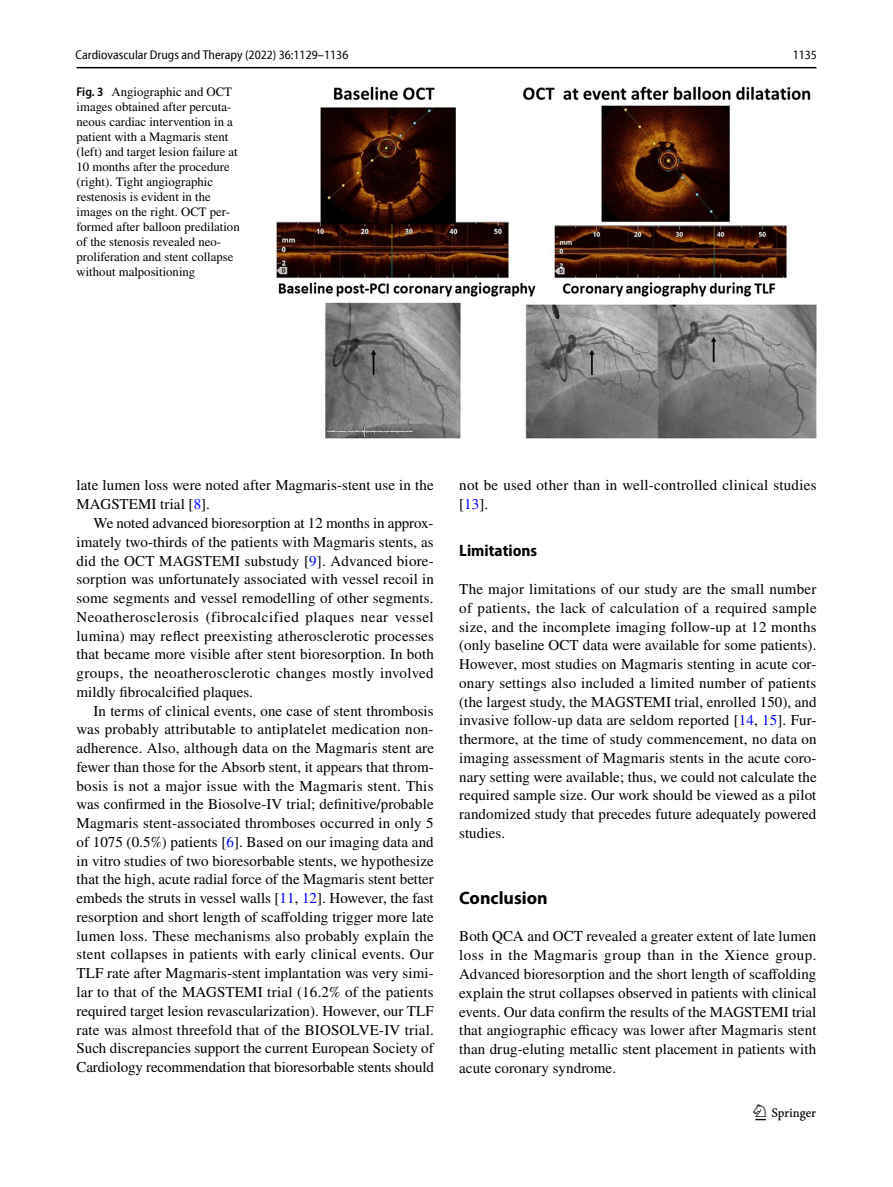
<style>
.page{position:relative;width:893px;height:1187px;background:#fff}
.page>*{position:absolute;margin:0;border:0;box-sizing:border-box;transform-origin:0 0}
.t1{font:22.5px "Springnew Regular 3";color:#000}
.t2{font:700 18px "Myriad Pro";color:#000}
.t3{font:700 semi-condensed 16.5px "Myriad Pro";color:#000}
.t4{font:15px/18.8px "STIX";letter-spacing:.005em;color:#000;text-align:justify}
.t5{font:12.75px/15px "STIX";color:#000}
.t6{font:semi-condensed 12.75px "Myriad Pro Unic";color:#000}
.s1{font-family:"Myriad Pro";font-weight:600;font-stretch:semi-condensed}
.s2{color:#00f}
</style>
<div class="page">
<hr style="left:77px;top:67px;width:739px;height:1px;background:#000">
<img style="left:276px;top:87px;width:540px;height:351px">
<p class="t6" style="left:76px;top:50px;width:274px">Cardiovascular Drugs and Therapy (2022) 36:1129–1136</p>
<p class="t6" style="left:793px;top:50px;width:26px">1135</p>
<p class="t5" style="left:77px;top:85px;width:165px"><span class="s1">Fig. 3</span> Angiographic and OCT images obtained after percuta&shy;neous cardiac intervention in a patient with a Magmaris stent (left) and target lesion failure at<br>10 months after the procedure (right). Tight angiographic restenosis is evident in the images on the right. OCT per&shy;formed after balloon predilation of the stenosis revealed neo&shy;proliferation and stent collapse without malpositioning</p>
<p class="t4" style="left:77px;top:477px;width:359px">late lumen loss were noted after Magmaris-stent use in the<br>MAGSTEMI trial [<span class="s2">8</span>].</p>
<p class="t4" style="left:77px;top:514px;width:359px;text-indent:17px">We noted advanced bioresorption at 12 months in approx&shy;imately two-thirds of the patients with Magmaris stents, as did the OCT MAGSTEMI substudy [<span class="s2">9</span>]. Advanced biore&shy;sorption was unfortunately associated with vessel recoil in some segments and vessel remodelling of other segments.<br>Neoatherosclerosis (fibrocalcified plaques near vessel lumina) may reflect preexisting atherosclerotic processes that became more visible after stent bioresorption. In both groups, the neoatherosclerotic changes mostly involved mildly fibrocalcified plaques.</p>
<p class="t4" style="left:77px;top:702px;width:359px;text-indent:17px">In terms of clinical events, one case of stent thrombosis was probably attributable to antiplatelet medication non&shy;adherence. Also, although data on the Magmaris stent are fewer than those for the Absorb stent, it appears that throm&shy;bosis is not a major issue with the Magmaris stent. This was confirmed in the Biosolve-IV trial; definitive/probable Magmaris stent-associated thromboses occurred in only 5 of 1075 (0.5%) patients [<span class="s2">6</span>]. Based on our imaging data and in vitro studies of two bioresorbable stents, we hypothesize that the high, acute radial force of the Magmaris stent better embeds the struts in vessel walls [<span class="s2">11</span>, <span class="s2">12</span>]. However, the fast resorption and short length of scaffolding trigger more late lumen loss. These mechanisms also probably explain the stent collapses in patients with early clinical events. Our TLF rate after Magmaris-stent implantation was very simi&shy;lar to that of the MAGSTEMI trial (16.2% of the patients required target lesion revascularization). However, our TLF rate was almost threefold that of the BIOSOLVE-IV trial.<br>Such discrepancies support the current European Society of Cardiology recommendation that bioresorbable stents should</p>
<p class="t4" style="left:459px;top:477px;width:359px">not be used other than in well-controlled clinical studies [<span class="s2">13</span>].</p>
<p class="t3" style="left:459px;top:541px;width:79px">Limitations</p>
<p class="t4" style="left:459px;top:580px;width:359px">The major limitations of our study are the small number of patients, the lack of calculation of a required sample size, and the incomplete imaging follow-up at 12 months (only baseline OCT data were available for some patients).<br>However, most studies on Magmaris stenting in acute cor&shy;onary settings also included a limited number of patients (the largest study, the MAGSTEMI trial, enrolled 150), and invasive follow-up data are seldom reported [<span class="s2">14</span>, <span class="s2">15</span>]. Fur&shy;thermore, at the time of study commencement, no data on imaging assessment of Magmaris stents in the acute coro&shy;nary setting were available; thus, we could not calculate the required sample size. Our work should be viewed as a pilot randomized study that precedes future adequately powered studies.</p>
<p class="t2" style="left:459px;top:886px;width:90px">Conclusion</p>
<p class="t4" style="left:459px;top:928px;width:359px">Both QCA and OCT revealed a greater extent of late lumen loss in the Magmaris group than in the Xience group.<br>Advanced bioresorption and the short length of scaffolding explain the strut collapses observed in patients with clinical events. Our data confirm the results of the MAGSTEMI trial that angiographic efficacy was lower after Magmaris stent than drug-eluting metallic stent placement in patients with acute coronary syndrome.</p>
<h1 class="t1" style="left:755px;top:1104px;width:62px">1 3</h1>
</div>
